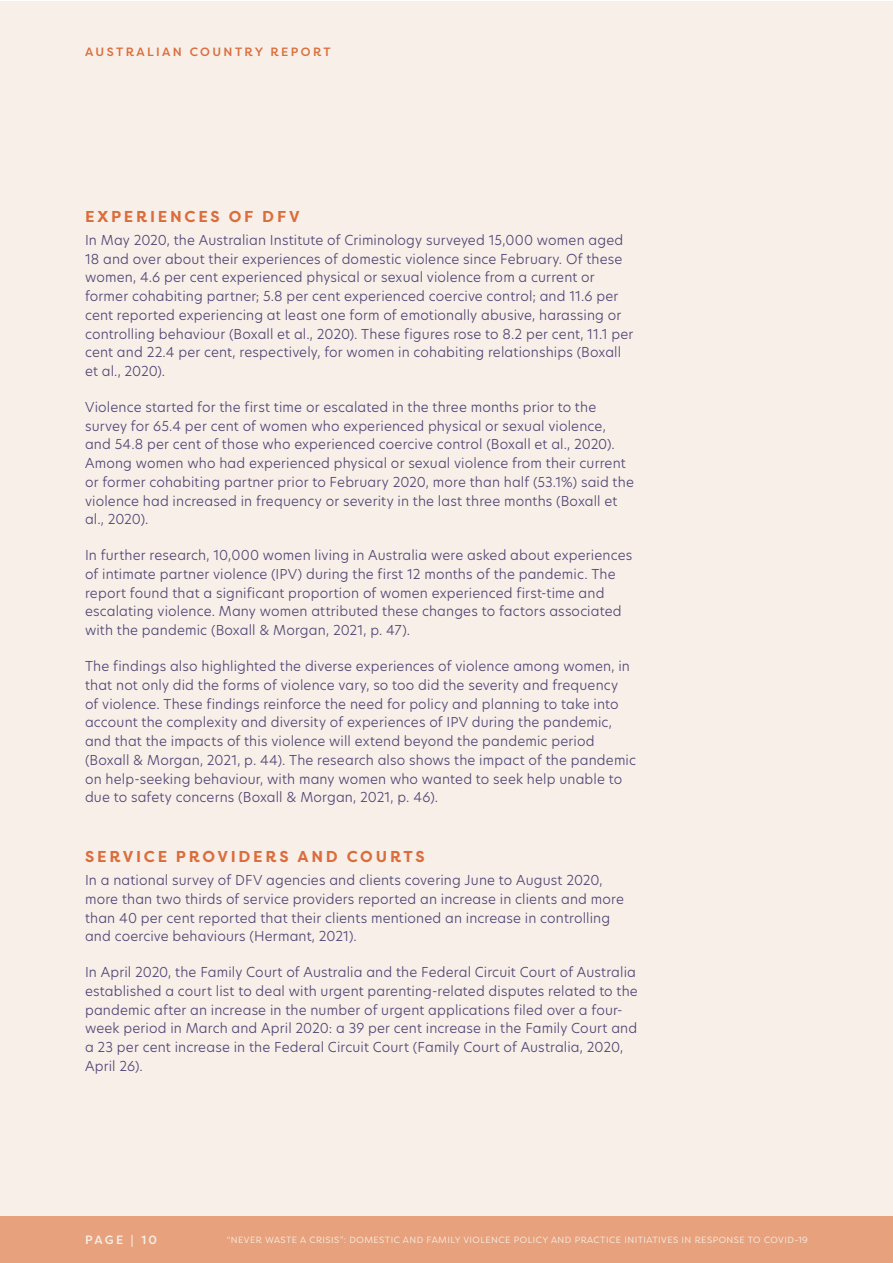
<style>
.page{position:relative;width:893px;height:1263px;background:#fff}
.page>*{position:absolute;margin:0;border:0;box-sizing:border-box;transform-origin:0 0}
.Subheading_1{font:700 15.75px "Filson Pro";letter-spacing:.175em;color:#db6d3c}
.Body_text{font:300 13.5px/18.8px "Hero New";letter-spacing:.01em;color:#4c4374}
.t1{font:500 12px "Filson Pro";letter-spacing:.2em;color:#db6d3c}
.t2{font:500 12px "Filson Pro";letter-spacing:.19em;color:#f8efe8}
.t3{font:9px "Filson Pro";letter-spacing:.05em;color:#f8efe8}
</style>
<div class="page">
<div style="left:1px;top:2px;width:892px;height:1261px;background:#f8efe8"></div>
<div style="left:0;top:1216px;width:893px;height:47px;background:#e7a17c"></div>
<p class="t1" style="left:85px;top:43px;width:247px">AUSTRALIAN COUNTRY REPORT</p>
<p class="Subheading_1" style="left:85px;top:206px;width:216px">EXPERIENCES OF DFV</p>
<p class="Body_text" style="left:85px;top:230px;width:550px">In May 2020, the Australian Institute of Criminology surveyed 15,000 women aged 18 and over about their experiences of domestic violence since February. Of these women, 4.6 per cent experienced physical or sexual violence from a current or former cohabiting partner; 5.8 per cent experienced coercive control; and 11.6 per cent reported experiencing at least one form of emotionally abusive, harassing or controlling behaviour (Boxall et al., 2020). These figures rose to 8.2 per cent, 11.1 per cent and 22.4 per cent, respectively, for women in cohabiting relationships (Boxall et al., 2020).</p>
<p class="Body_text" style="left:85px;top:397px;width:550px">Violence started for the first time or escalated in the three months prior to the survey for 65.4 per cent of women who experienced physical or sexual violence, and 54.8 per cent of those who experienced coercive control (Boxall et al., 2020).<br>Among women who had experienced physical or sexual violence from their current or former cohabiting partner prior to February 2020, more than half (53.1%) said the violence had increased in frequency or severity in the last three months (Boxall et al., 2020).</p>
<p class="Body_text" style="left:85px;top:546px;width:549px">In further research, 10,000 women living in Australia were asked about experiences of intimate partner violence (IPV) during the first 12 months of the pandemic. The report found that a significant proportion of women experienced first-time and escalating violence. Many women attributed these changes to factors associated with the pandemic (Boxall &amp; Morgan, 2021, p. 47).</p>
<p class="Body_text" style="left:85px;top:656px;width:553px">The findings also highlighted the diverse experiences of violence among women, in that not only did the forms of violence vary, so too did the severity and frequency<br>of violence. These findings reinforce the need for policy and planning to take into account the complexity and diversity of experiences of IPV during the pandemic, and that the impacts of this violence will extend beyond the pandemic period (Boxall &amp; Morgan, 2021, p. 44). The research also shows the impact of the pandemic on help-seeking behaviour, with many women who wanted to seek help unable to due to safety concerns (Boxall &amp; Morgan, 2021, p. 46).</p>
<p class="Subheading_1" style="left:85px;top:846px;width:341px">SERVICE PROVIDERS AND COURTS</p>
<p class="Body_text" style="left:85px;top:870px;width:540px">In a national survey of DFV agencies and clients covering June to August 2020, more than two thirds of service providers reported an increase in clients and more than 40 per cent reported that their clients mentioned an increase in controlling and coercive behaviours (Hermant, 2021).</p>
<p class="Body_text" style="left:85px;top:962px;width:554px">In April 2020, the Family Court of Australia and the Federal Circuit Court of Australia established a court list to deal with urgent parenting-related disputes related to the pandemic after an increase in the number of urgent applications filed over a four&shy;week period in March and April 2020: a 39 per cent increase in the Family Court and a 23 per cent increase in the Federal Circuit Court (Family Court of Australia, 2020, April 26).</p>
<p class="t2" style="left:85px;top:1231px;width:74px">PAGE | 10</p>
<p class="t3" style="left:227px;top:1234px;width:583px">“NEVER WASTE A CRISIS”: DOMESTIC AND FAMILY VIOLENCE POLICY AND PRACTICE INITIATIVES IN RESPONSE TO COVID-19</p>
</div>
